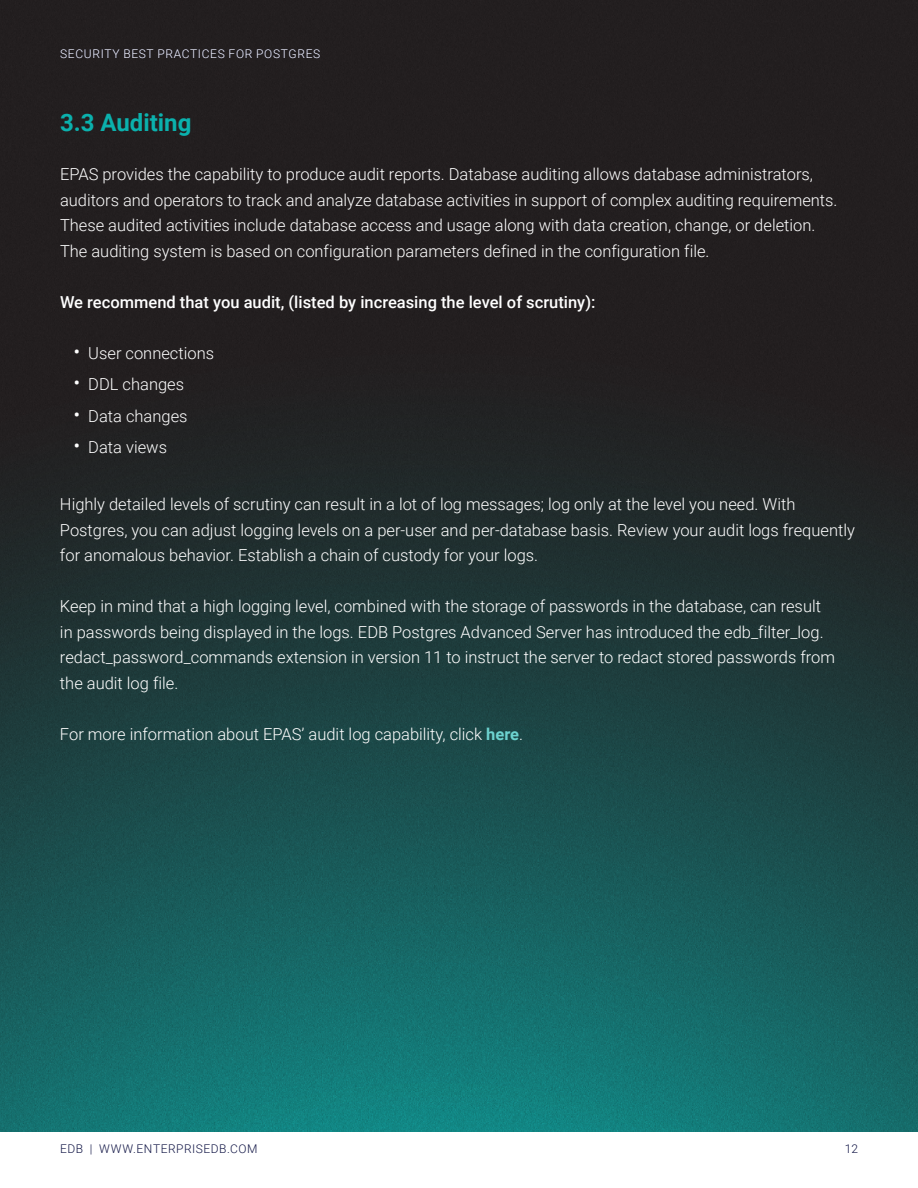
<style>
.page{position:relative;width:918px;height:1188px;background:#fff}
.page>*{position:absolute;margin:0;border:0;box-sizing:border-box;transform-origin:0 0}
.t1{font:700 24px "Roboto";color:#0bb1ad}
.t2{font:300 16.5px/25.5px "Roboto";color:#fff}
.t3{font:500 16.5px "Roboto";color:#fff}
.t4{font:300 12px "Roboto";letter-spacing:.055em;color:#fff}
.t5{font:300 12px "Roboto";letter-spacing:.045em;color:#121646}
.s1{font-size:21px}
.s2{font-weight:700;color:#6dd3d0}
</style>
<div class="page">
<img style="left:0;top:1px;width:918px;height:1130px">
<p class="t4" style="left:60px;top:45px;width:262px">SECURITY BEST PRACTICES FOR POSTGRES</p>
<h1 class="t1" style="left:60px;top:105px;width:133px">3.3 Auditing</h1>
<p class="t2" style="left:60px;top:161px;width:779px">EPAS provides the capability to produce audit reports. Database auditing allows database administrators, auditors and operators to track and analyze database activities in support of complex auditing requirements.<br>These audited activities include database access and usage along with data creation, change, or deletion.<br>The auditing system is based on configuration parameters defined in the configuration file.</p>
<p class="t3" style="left:60px;top:290px;width:537px">We recommend that you audit, (listed by increasing the level of scrutiny):</p>
<p class="t2" style="left:74px;top:339px;width:142px"><span class="s1">•</span> User connections</p>
<p class="t2" style="left:74px;top:371px;width:112px"><span class="s1">•</span> DDL changes</p>
<p class="t2" style="left:74px;top:402px;width:116px"><span class="s1">•</span> Data changes</p>
<p class="t2" style="left:74px;top:434px;width:95px"><span class="s1">•</span> Data views</p>
<p class="t2" style="left:60px;top:491px;width:796px">Highly detailed levels of scrutiny can result in a lot of log messages; log only at the level you need. With<br>Postgres, you can adjust logging levels on a per-user and per-database basis. Review your audit logs frequently for anomalous behavior. Establish a chain of custody for your logs.</p>
<p class="t2" style="left:60px;top:593px;width:777px">Keep in mind that a high logging level, combined with the storage of passwords in the database, can result in passwords being displayed in the logs. EDB Postgres Advanced Server has introduced the edb_filter_log. redact_password_commands extension in version 11 to instruct the server to redact stored passwords from the audit log file.</p>
<p class="t2" style="left:60px;top:720px;width:465px">For more information about EPAS’ audit log capability, click <span class="s2">here</span>.</p>
<p class="t5" style="left:60px;top:1140px;width:199px">EDB | WWW.ENTERPRISEDB.COM</p>
<p class="t5" style="left:845px;top:1140px;width:15px">12</p>
</div>
